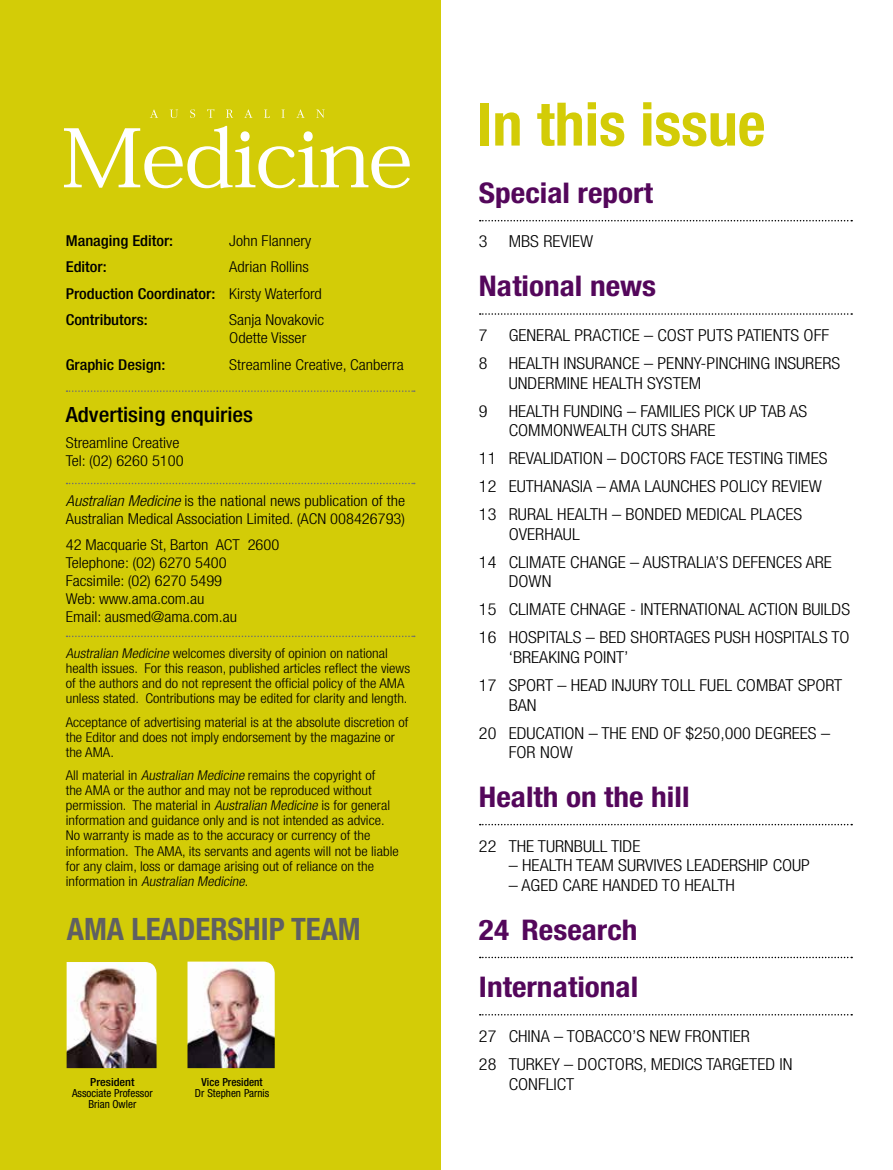
<style>
.page{position:relative;width:893px;height:1170px;background:#fff}
.page>*{position:absolute;margin:0;border:0;box-sizing:border-box;transform-origin:0 0}
.t1{font:700 condensed 60px "Helvetica Neue";color:#d3cc07}
.t2{font:700 condensed 30.9px "Helvetica Neue";color:#5f6062}
.t3{font:700 condensed 28.5px/57.3px "Helvetica Neue";color:#54075b;scale:1.1 1}
.t4{font:500 condensed 21px "Helvetica Neue";color:#000;scale:1.1 1}
.t5{font:300 condensed 16.5px/28px "Helvetica Neue";color:#000;scale:1.1 1}
.t6{font:300 condensed 15px/18px "Helvetica Neue";color:#000;scale:1.1 1}
.t7{font:500 condensed 15px/26.5px "Helvetica Neue";color:#000;scale:1.1 1}
.t8{font:300 condensed 13.5px/15px "Helvetica Neue";color:#000;scale:1.1 1}
.t9{font:condensed 11.1px/11.1px "Helvetica Neue";color:#000;text-align:center}
.t10{font:500 condensed 11.1px "Helvetica Neue";color:#000}
.t11{font:500 condensed 11.1px "Helvetica Neue";color:#000;scale:1.1 1}
.s1{font-weight:300}
.s2{font-style:italic}
</style>
<div class="page">
<div style="left:0;top:0;width:440px;height:1169px;background:#d3cc07"></div>
<svg style="left:67px;top:390px;width:348px;height:2px"></svg>
<svg style="left:67px;top:482px;width:348px;height:2px"></svg>
<svg style="left:67px;top:635px;width:348px;height:2px"></svg>
<svg style="left:64px;top:126px;width:346px;height:62px"></svg>
<svg style="left:150px;top:109px;width:175px;height:9px"></svg>
<svg style="left:480px;top:220px;width:372px;height:1px"></svg>
<svg style="left:480px;top:313px;width:372px;height:2px"></svg>
<svg style="left:480px;top:823px;width:372px;height:2px"></svg>
<svg style="left:480px;top:956px;width:372px;height:2px"></svg>
<svg style="left:480px;top:1014px;width:372px;height:1px"></svg>
<img style="left:67px;top:962px;width:90px;height:105px">
<img style="left:187px;top:961px;width:88px;height:106px">
<p class="t7" style="left:66px;top:227px;width:99px">Managing Editor:</p>
<p class="t6" style="left:229px;top:231px;width:76px">John Flannery</p>
<p class="t7" style="left:66px;top:253px;width:39px">Editor:</p>
<p class="t7" style="left:66px;top:253px;width:234px;text-indent:163px"><span class="s1">Adrian Rollins<br></span>Production Coordinator: <span class="s1">Kirsty Waterford<br></span>Contributors:</p>
<p class="t6" style="left:229px;top:311px;width:88px">Sanja Novakovic<br>Odette Visser</p>
<p class="t7" style="left:66px;top:351px;width:92px">Graphic Design:</p>
<p class="t6" style="left:229px;top:355px;width:160px">Streamline Creative, Canberra</p>
<h3 class="t4" style="left:66px;top:401px;width:172px">Advertising enquiries</h3>
<p class="t6" style="left:66px;top:434px;width:109px">Streamline Creative<br>Tel: (02) 6260 5100</p>
<p class="t6" style="left:66px;top:491px;width:310px"><span class="s2">Australian Medicine</span> is the national news publication of the<br>Australian Medical Association Limited. (ACN 008426793)</p>
<p class="t6" style="left:66px;top:535px;width:196px">42 Macquarie St, Barton ACT 2600<br>Telephone: (02) 6270 5400<br>Facsimile: (02) 6270 5499<br>Web: www.ama.com.au<br>Email: ausmed@ama.com.au</p>
<p class="t8" style="left:66px;top:646px;width:315px"><span class="s2">Australian Medicine</span> welcomes diversity of opinion on national health issues. For this reason, published articles reflect the views of the authors and do not represent the official policy of the AMA unless stated. Contributions may be edited for clarity and length.</p>
<p class="t8" style="left:66px;top:714px;width:313px">Acceptance of advertising material is at the absolute discretion of the Editor and does not imply endorsement by the magazine or the AMA.</p>
<p class="t8" style="left:66px;top:768px;width:304px">All material in <span class="s2">Australian Medicine</span> remains the copyright of<br>the AMA or the author and may not be reproduced without permission. The material in <span class="s2">Australian Medicine</span> is for general information and guidance only and is not intended as advice.<br>No warranty is made as to the accuracy or currency of the information. The AMA, its servants and agents will not be liable for any claim, loss or damage arising out of reliance on the<br>i n f o r m at i o n i n <span class="s2">Australian Medicine</span>.</p>
<h2 class="t2" style="left:67px;top:910px;width:296px">AMA LEADERSHIP TEAM</h2>
<p class="t11" style="left:90px;top:1075px;width:42px">President</p>
<p class="t9" style="left:72px;top:1087px;width:82px">Associate Professor<br>Brian Owler</p>
<p class="t10" style="left:202px;top:1075px;width:63px">Vice President</p>
<p class="t9" style="left:195px;top:1087px;width:76px">Dr Stephen Parnis</p>
<h1 class="t1" style="left:477px;top:88px;width:290px">In this issue</h1>
<h3 class="t3" style="left:479px;top:164px;width:160px">Special report</h3>
<p class="t5" style="left:479px;top:227px;width:9px">3</p>
<p class="t5" style="left:509px;top:227px;width:78px">MBS REVIEW</p>
<h3 class="t3" style="left:479px;top:257px;width:163px">National news</h3>
<p class="t5" style="left:479px;top:321px;width:9px">7</p>
<p class="t5" style="left:509px;top:321px;width:293px">GENERAL PRACTICE – COST PUTS PATIENTS OFF</p>
<p class="t5" style="left:479px;top:349px;width:9px">8</p>
<p class="t5" style="left:509px;top:353px;width:303px;line-height:19.5px">HEALTH INSURANCE – PENNY-PINCHING INSURERS<br>UNDERMINE HEALTH SYSTEM</p>
<p class="t5" style="left:479px;top:397px;width:9px">9</p>
<p class="t5" style="left:509px;top:401px;width:273px;line-height:19.5px">HEALTH FUNDING – FAMILIES PICK UP TAB AS<br>COMMONWEALTH CUTS SHARE</p>
<p class="t5" style="left:479px;top:444px;width:318px">11 REVALIDATION – DOCTORS FACE TESTING TIMES<br>12 EUTHANASIA – AMA LAUNCHES POLICY REVIEW<br>13 RURAL HEALTH – BONDED MEDICAL PLACES</p>
<p class="t5" style="left:479px;top:520px;width:322px;text-indent:30px">OVERHAUL<br>14 CLIMATE CHANGE – AUSTRALIA’S DEFENCES ARE</p>
<p class="t5" style="left:479px;top:567px;width:339px;text-indent:30px">DOWN<br>15 CLIMATE CHNAGE - INTERNATIONAL ACTION BUILDS<br>16 HOSPITALS – BED SHORTAGES PUSH HOSPITALS TO</p>
<p class="t5" style="left:479px;top:643px;width:332px;text-indent:30px">‘BREAKING POINT’<br>17 SPORT – HEAD INJURY TOLL FUEL COMBAT SPORT</p>
<p class="t5" style="left:479px;top:690px;width:321px;text-indent:30px">BAN<br>20 EDUCATION – THE END OF $250,000 DEGREES –</p>
<p class="t5" style="left:509px;top:738px;width:60px">FOR NOW</p>
<h3 class="t3" style="left:479px;top:767px;width:193px">Health on the hill</h3>
<p class="t5" style="left:479px;top:831px;width:148px">22 THE TURNBULL TIDE</p>
<p class="t5" style="left:509px;top:851px;width:275px">– HEALTH TEAM SURVIVES LEADERSHIP COUP</p>
<p class="t5" style="left:509px;top:870px;width:207px">– AGED CARE HANDED TO HEALTH</p>
<h3 class="t3" style="left:479px;top:900px;width:146px">24 Research<br>International</h3>
<p class="t5" style="left:479px;top:1021px;width:287px">27 CHINA – TOBACCO’S NEW FRONTIER<br>28 TURKEY – DOCTORS, MEDICS TARGETED IN</p>
<p class="t5" style="left:509px;top:1069px;width:61px">CONFLICT</p>
</div>
